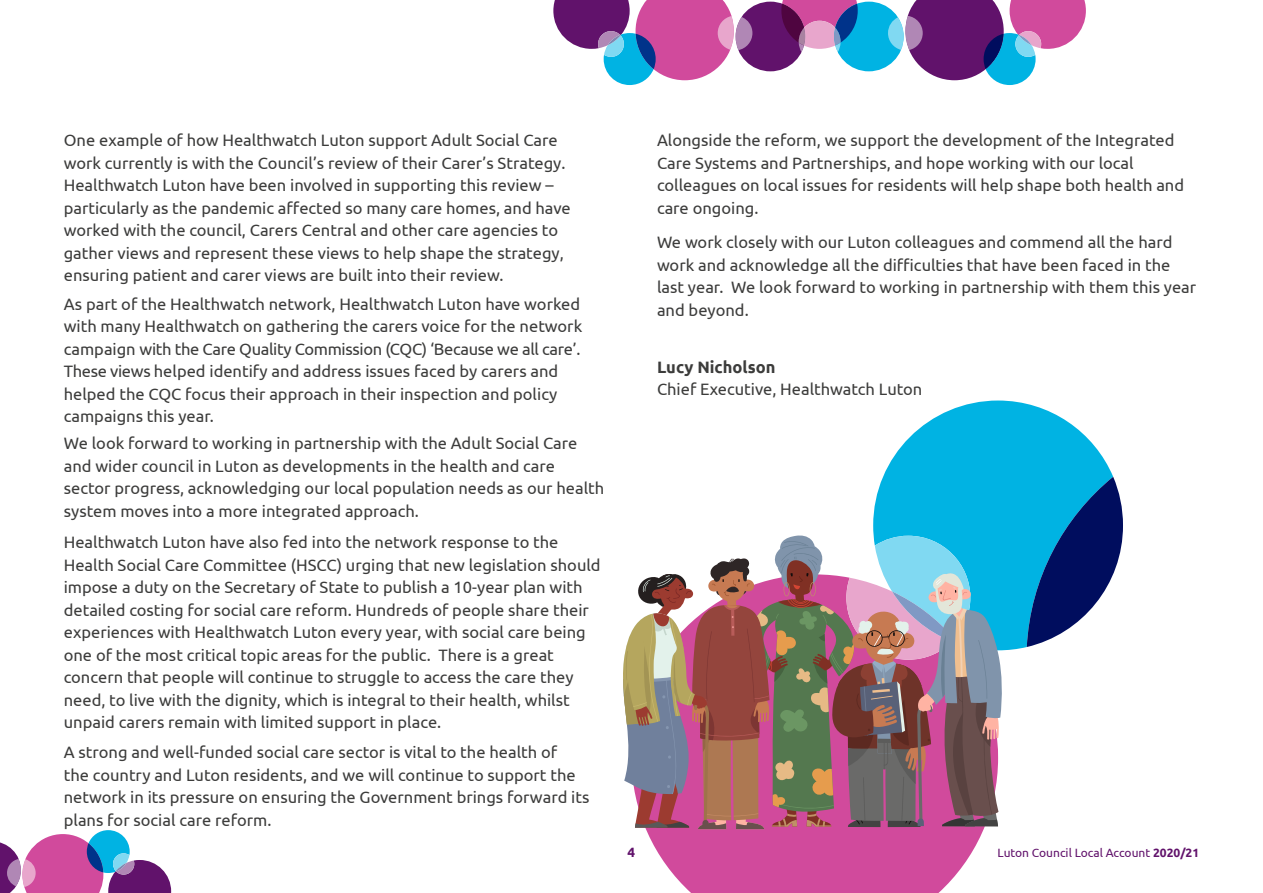
<style>
.page{position:relative;width:1263px;height:893px;background:#fff}
.page>*{position:absolute;margin:0;border:0;box-sizing:border-box;transform-origin:0 0}
.body{font:16.5px/22.5px "Ubuntu";color:#3c3c3b}
.body-2{font:16.5px/22.5px "Ubuntu 2";color:#3c3c3b}
.t1{font:700 13.5px "Ubuntu";color:#61126b}
.t2{font:12px "Ubuntu";color:#61126b}
.s1{font-family:"Ubuntu 2"}
.s2{font-family:"Ubuntu"}
.s3{font-weight:700}
</style>
<div class="page">
<svg style="left:0;top:830px;width:171px;height:63px"></svg>
<div style="left:834px;top:2px;width:70px;height:69px;background:#00b3e3;border-radius:50%"></div>
<div style="left:735px;top:2px;width:70px;height:69px;background:#61126b;border-radius:50%"></div>
<svg style="left:888px;top:0;width:198px;height:85px"></svg>
<svg style="left:553px;top:0;width:199px;height:85px"></svg>
<svg style="left:781px;top:0;width:77px;height:63px"></svg>
<svg style="left:646px;top:829px;width:338px;height:64px;background:#d65ea7"></svg>
<svg style="left:873px;top:400px;width:240px;height:250px;fill:#00b3e3"></svg>
<svg style="left:1027px;top:477px;width:96px;height:170px"></svg>
<svg style="left:623px;top:535px;width:380px;height:294px;background:#9c8288"></svg>
<p class="body" style="left:64px;top:128px;width:508px">One example of how Healthwatch Luton support Adult Social Care <span class="s1">work currently is with the Council’s review of their Carer’s Strategy.<br></span>Healthwatch Luton have been involved in supporting this review – <span class="s1">particularly as the pandemic affected so many care homes, and have worked with the council, Carers Central and other care agencies to </span>gather views and represent these views to help shape the strategy, ensuring patient and carer views are built into their review.</p>
<p class="body-2" style="left:64px;top:292px;width:520px">As part of the Healthwatch network, Healthwatch Luton have worked with many Healthwatch on gathering the carers voice for the network campaign with the Care Quality Commission (CQC) ‘Because we all care’.<br><span class="s2">These views helped identify and address issues faced by carers and helped the CQC focus their approach in their inspection and policy campaigns this year.</span></p>
<p class="body-2" style="left:64px;top:432px;width:542px">We look forward to working in partnership with the Adult Social Care <span class="s2">and wider council in Luton as developments in the health and care </span>sector progress, acknowledging our local population needs as our health <span class="s2">system moves into a more integrated approach.</span></p>
<p class="body" style="left:64px;top:531px;width:538px"><span class="s1">Healthwatch Luton have also fed into the network response to the </span>Health Social Care Committee (HSCC) urging that new legislation should impose a duty on the Secretary of State to publish a 10-year plan with detailed costing for social care reform. Hundreds of people share their experiences with Healthwatch Luton every year, with social care being one of the most critical topic areas for the public. There is a great concern that people will continue to struggle to access the care they need, to live with the dignity, which is integral to their health, whilst unpaid carers remain with limited support in place.</p>
<p class="body" style="left:64px;top:741px;width:527px">A strong and well-funded social care sector is vital to the health of<br>the country and Luton residents, and we will continue to support the <span class="s1">network in its pressure on ensuring the Government brings forward its </span>plans for social care reform.</p>
<p class="body" style="left:657px;top:129px;width:529px">Alongside the reform, we support the development of the Integrated <span class="s1">Care Systems and Partnerships, and hope working with our local </span>colleagues on local issues for residents will help shape both health and care ongoing.</p>
<p class="body-2" style="left:657px;top:231px;width:541px">We work closely with our Luton colleagues and commend all the hard work and acknowledge all the difficulties that have been faced in the last year. We look forward to working in partnership with them this year <span class="s2">and beyond.</span></p>
<p class="body" style="left:657px;top:355px;width:267px"><span class="s3">Lucy Nicholson<br></span>Chief Executive, Healthwatch Luton</p>
<p class="t1" style="left:628px;top:844px;width:9px">4</p>
<p class="t2" style="left:997px;top:845px;width:203px">Luton Council Local Account <span class="s3">2020/21</span></p>
</div>
